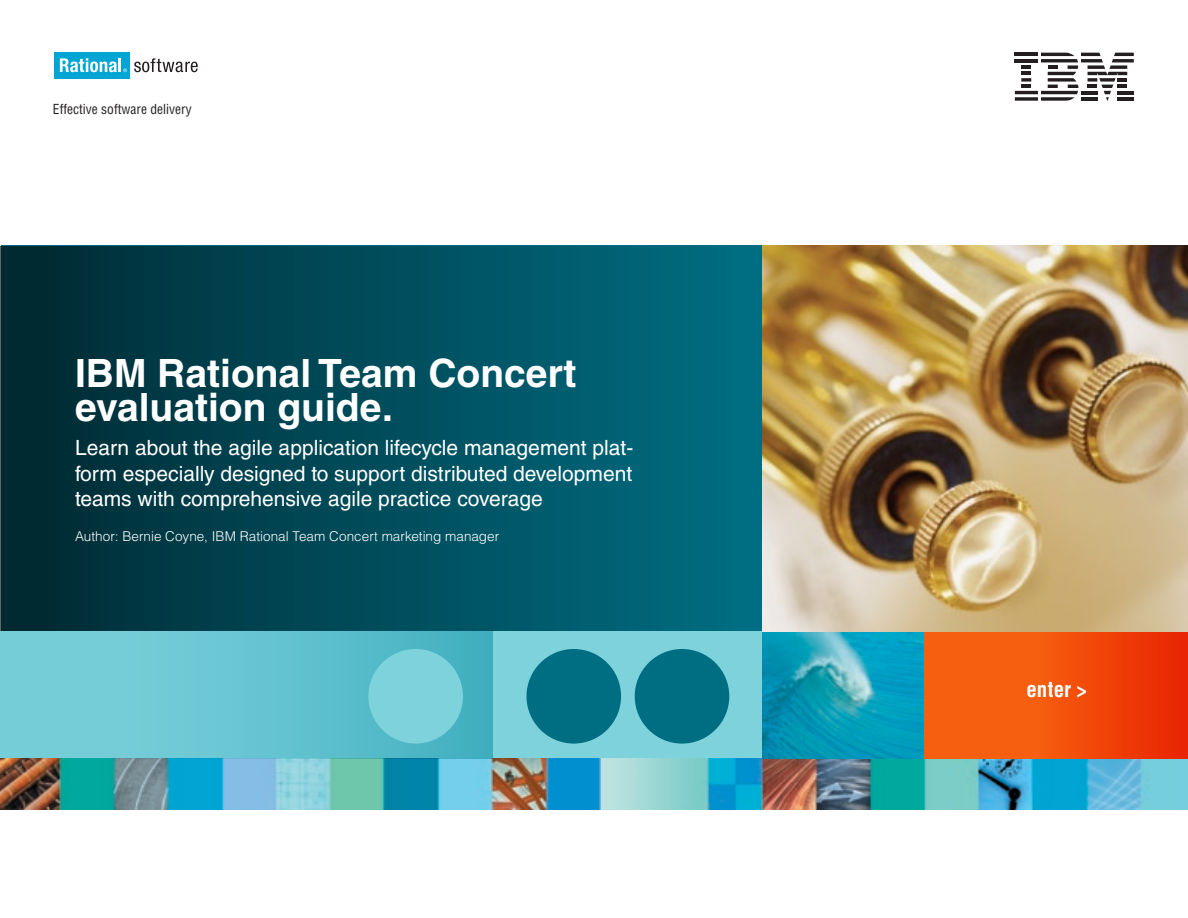
<style>
.page{position:relative;width:1188px;height:918px;background:#fff}
.page>*{position:absolute;margin:0;border:0;box-sizing:border-box;transform-origin:0 0}
.Title{font:700 39px/34.5px "Helvetica LT Std";color:#fff}
.Subtitle{font:21px/25.5px "Helvetica LT Std";color:#fff;text-align:justify}
.enter{font:700 condensed 21px "Helvetica LT Std";color:#fff}
.Body{font:300 13.5px "Helvetica LT Std";color:#fff}
.TOC_list_-_dots_ar{font:condensed 13.5px "Helvetica LT Std";color:#231f20}
</style>
<div class="page">
<div style="left:1px;top:246px;width:762px;height:406px;background:#006e82"></div>
<img style="left:762px;top:246px;width:426px;height:386px">
<svg style="left:1015px;top:53px;width:119px;height:48px"></svg>
<hr style="left:1081px;top:97px;width:16px;height:4px;background:#231f20">
<svg style="left:1015px;top:97px;width:23px;height:4px"></svg>
<svg style="left:134px;top:58px;width:64px;height:14px"></svg>
<div style="left:54px;top:52px;width:76px;height:27px;background:#00a5d3"></div>
<svg style="left:60px;top:58px;width:67px;height:14px"></svg>
<img style="left:0;top:758px;width:1188px;height:52px">
<img style="left:762px;top:632px;width:162px;height:126px">
<div style="left:1px;top:246px;width:735px;height:404px;background:linear-gradient(to right,#002932,#006d81)"></div>
<div style="left:924px;top:632px;width:264px;height:126px;background:linear-gradient(to right,#f86e12,#eb2e03)"></div>
<div style="left:493px;top:632px;width:269px;height:126px;background:#7dd2dc"></div>
<div style="left:1px;top:632px;width:492px;height:126px;background:linear-gradient(to right,#80d3dd,#46b2c2)"></div>
<div style="left:635px;top:649px;width:94px;height:95px;background:#006e82;border-radius:50%"></div>
<div style="left:527px;top:649px;width:94px;height:95px;background:#006e82;border-radius:50%"></div>
<div style="left:368px;top:649px;width:95px;height:95px;background:#7dd2dc;border-radius:50%"></div>
<p class="TOC_list_-_dots_ar" style="left:53px;top:100px;width:140px">Effective software delivery</p>
<p class="Title" style="left:75px;top:355px;width:503px">IBM Rational Team Concert evaluation guide.</p>
<p class="Subtitle" style="left:75px;top:435px;width:560px">Learn about the agile application lifecycle management plat&shy;form especially designed to support distributed development teams with comprehensive agile practice coverage</p>
<p class="Body" style="left:75px;top:527px;width:426px">Author: Bernie Coyne, IBM Rational Team Concert marketing manager</p>
<p class="enter" style="left:1027px;top:677px;width:62px">enter &gt;</p>
</div>
